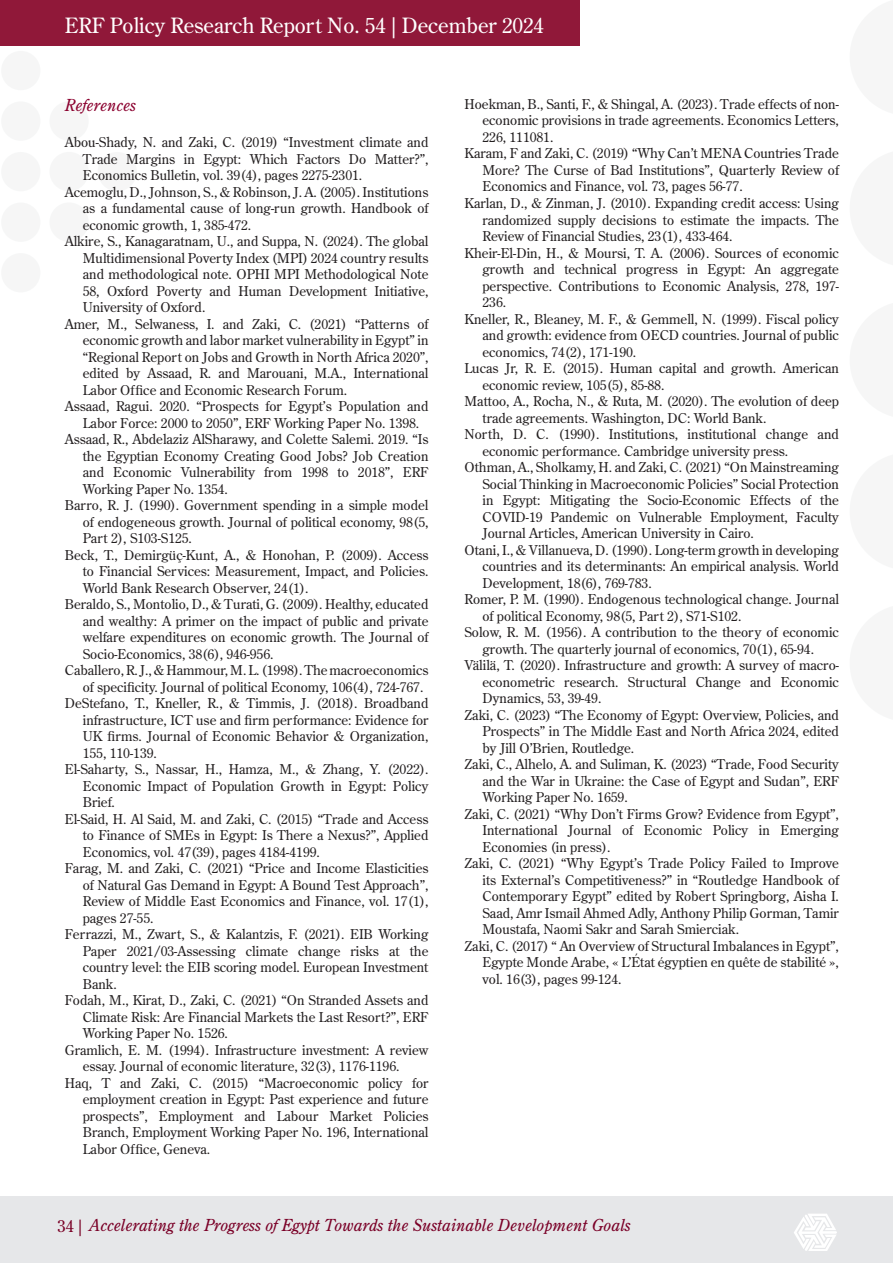
<style>
.page{position:relative;width:893px;height:1263px;background:#fff}
.page>*{position:absolute;margin:0;border:0;box-sizing:border-box;transform-origin:0 0}
.t1{font:21px "Century Old Style Std";color:#fff}
.t2{font:italic 16.5px "Century Old Style Std";color:#7a0027}
.PRR_3{font:italic 16.5px "Century Old Style Std";color:#8b012f}
.Paragraph_2020{font:13.5px/16.5px "Century Old Style Std";color:#231f20;text-align:justify}
.s1{font-style:normal;color:#790025}
</style>
<div class="page">
<div style="left:0;top:1196px;width:893px;height:67px;background:#e6e7e9"></div>
<div style="left:0;top:0;width:580px;height:45px;background:#901839"></div>
<svg style="left:794px;top:1214px;width:43px;height:37px"></svg>
<div style="left:1px;top:51px;width:39px;height:39px;background:#f6f6f6;border-radius:50%"></div>
<div style="left:1px;top:101px;width:39px;height:40px;background:#f6f6f6;border-radius:50%"></div>
<div style="left:1px;top:152px;width:39px;height:39px;background:#f6f6f6;border-radius:50%"></div>
<div style="left:1px;top:202px;width:39px;height:40px;background:#f6f6f6;border-radius:50%"></div>
<div style="left:49px;top:101px;width:40px;height:40px;background:#f6f6f6;border-radius:50%"></div>
<div style="left:49px;top:152px;width:40px;height:39px;background:#f6f6f6;border-radius:50%"></div>
<div style="left:49px;top:202px;width:40px;height:40px;background:#f6f6f6;border-radius:50%"></div>
<div style="left:98px;top:152px;width:39px;height:39px;background:#f6f6f6;border-radius:50%"></div>
<h1 class="t1" style="left:65px;top:12px;width:481px">ERF Policy Research Report No. 54 | December 2024</h1>
<p class="PRR_3" style="left:65px;top:95px;width:73px">References</p>
<p class="Paragraph_2020" style="left:83px;top:134px;width:347px;text-indent:-18px">Abou-Shady, N. and Zaki, C. (2019) “Investment climate and Trade Margins in Egypt: Which Factors Do Matter?”, Economics Bulletin, vol. 39(4), pages 2275-2301.</p>
<p class="Paragraph_2020" style="left:83px;top:183px;width:347px;text-indent:-18px">Acemoglu, D., Johnson, S., &amp; Robinson, J. A. (2005). Institutions as a fundamental cause of long-run growth. Handbook of economic growth, 1, 385-472.</p>
<p class="Paragraph_2020" style="left:83px;top:233px;width:347px;text-indent:-18px">Alkire, S., Kanagaratnam, U., and Suppa, N. (2024). The global Multidimensional Poverty Index (MPI) 2024 country results and methodological note. OPHI MPI Methodological Note 58, Oxford Poverty and Human Development Initiative, University of Oxford.</p>
<p class="Paragraph_2020" style="left:83px;top:315px;width:347px;text-indent:-18px">Amer, M., Selwaness, I. and Zaki, C. (2021) “Patterns of economic growth and labor market vulnerability in Egypt” in “Regional Report on Jobs and Growth in North Africa 2020”, edited by Assaad, R. and Marouani, M.A., International Labor Office and Economic Research Forum.</p>
<p class="Paragraph_2020" style="left:83px;top:398px;width:347px;text-indent:-18px">Assaad, Ragui. 2020. “Prospects for Egypt’s Population and<br>Labor Force: 2000 to 2050”, ERF Working Paper No. 1398.</p>
<p class="Paragraph_2020" style="left:83px;top:431px;width:347px;text-indent:-18px">Assaad, R., Abdelaziz AlSharawy, and Colette Salemi. 2019. “Is the Egyptian Economy Creating Good Jobs? Job Creation and Economic Vulnerability from 1998 to 2018”, ERF Working Paper No. 1354.</p>
<p class="Paragraph_2020" style="left:83px;top:497px;width:347px;text-indent:-18px">Barro, R. J. (1990). Government spending in a simple model of endogeneous growth. Journal of political economy, 98(5, Part 2), S103-S125.</p>
<p class="Paragraph_2020" style="left:83px;top:546px;width:347px;text-indent:-18px">Beck, T., Demirgüç-Kunt, A., &amp; Honohan, P. (2009). Access to Financial Services: Measurement, Impact, and Policies.<br>World Bank Research Observer, 24(1).</p>
<p class="Paragraph_2020" style="left:83px;top:596px;width:347px;text-indent:-18px">Beraldo, S., Montolio, D., &amp; Turati, G. (2009). Healthy, educated and wealthy: A primer on the impact of public and private welfare expenditures on economic growth. The Journal of Socio-Economics, 38(6), 946-956.</p>
<p class="Paragraph_2020" style="left:83px;top:662px;width:347px;text-indent:-18px">Caballero, R. J., &amp; Hammour, M. L. (1998). The macroeconomics of specificity. Journal of political Economy, 106(4), 724-767.</p>
<p class="Paragraph_2020" style="left:83px;top:695px;width:347px;text-indent:-18px">DeStefano, T., Kneller, R., &amp; Timmis, J. (2018). Broadband infrastructure, ICT use and firm performance: Evidence for UK firms. Journal of Economic Behavior &amp; Organization, 155, 110-139.</p>
<p class="Paragraph_2020" style="left:83px;top:761px;width:347px;text-indent:-18px">El-Saharty, S., Nassar, H., Hamza, M., &amp; Zhang, Y. (2022).<br>Economic Impact of Population Growth in Egypt: Policy Brief.</p>
<p class="Paragraph_2020" style="left:83px;top:810px;width:347px;text-indent:-18px">El-Said, H. Al Said, M. and Zaki, C. (2015) “Trade and Access to Finance of SMEs in Egypt: Is There a Nexus?”, Applied Economics, vol. 47(39), pages 4184-4199.</p>
<p class="Paragraph_2020" style="left:83px;top:860px;width:347px;text-indent:-18px">Farag, M. and Zaki, C. (2021) “Price and Income Elasticities of Natural Gas Demand in Egypt: A Bound Test Approach”, Review of Middle East Economics and Finance, vol. 17(1), pages 27-55.</p>
<p class="Paragraph_2020" style="left:83px;top:926px;width:347px;text-indent:-18px">Ferrazzi, M., Zwart, S., &amp; Kalantzis, F. (2021). EIB Working Paper 2021/03-Assessing climate change risks at the country level: the EIB scoring model. European Investment Bank.</p>
<p class="Paragraph_2020" style="left:83px;top:992px;width:347px;text-indent:-18px">Fodah, M., Kirat, D., Zaki, C. (2021) “On Stranded Assets and Climate Risk: Are Financial Markets the Last Resort?”, ERF Working Paper No. 1526.</p>
<p class="Paragraph_2020" style="left:83px;top:1041px;width:347px;text-indent:-18px">Gramlich, E. M. (1994). Infrastructure investment: A review essay. Journal of economic literature, 32(3), 1176-1196.</p>
<p class="Paragraph_2020" style="left:83px;top:1074px;width:347px;text-indent:-18px">Haq, T and Zaki, C. (2015) “Macroeconomic policy for employment creation in Egypt: Past experience and future prospects”, Employment and Labour Market Policies Branch, Employment Working Paper No. 196, International Labor Office, Geneva.</p>
<p class="Paragraph_2020" style="left:482px;top:96px;width:358px;text-indent:-18px">Hoekman, B., Santi, F., &amp; Shingal, A. (2023). Trade effects of non&shy;economic provisions in trade agreements. Economics Letters, 226, 111081.</p>
<p class="Paragraph_2020" style="left:482px;top:145px;width:358px;text-indent:-18px">Karam, F and Zaki, C. (2019) “Why Can’t MENA Countries Trade More? The Curse of Bad Institutions”, Quarterly Review of Economics and Finance, vol. 73, pages 56-77.</p>
<p class="Paragraph_2020" style="left:482px;top:195px;width:358px;text-indent:-18px">Karlan, D., &amp; Zinman, J. (2010). Expanding credit access: Using randomized supply decisions to estimate the impacts. The Review of Financial Studies, 23(1), 433-464.</p>
<p class="Paragraph_2020" style="left:482px;top:244px;width:358px;text-indent:-18px">Kheir-El-Din, H., &amp; Moursi, T. A. (2006). Sources of economic growth and technical progress in Egypt: An aggregate perspective. Contributions to Economic Analysis, 278, 197- 236.</p>
<p class="Paragraph_2020" style="left:482px;top:310px;width:358px;text-indent:-18px">Kneller, R., Bleaney, M. F., &amp; Gemmell, N. (1999). Fiscal policy and growth: evidence from OECD countries. Journal of public economics, 74(2), 171-190.</p>
<p class="Paragraph_2020" style="left:482px;top:360px;width:358px;text-indent:-18px">Lucas Jr, R. E. (2015). Human capital and growth. American economic review, 105(5), 85-88.</p>
<p class="Paragraph_2020" style="left:482px;top:393px;width:358px;text-indent:-18px">Mattoo, A., Rocha, N., &amp; Ruta, M. (2020). The evolution of deep trade agreements. Washington, DC: World Bank.</p>
<p class="Paragraph_2020" style="left:482px;top:426px;width:358px;text-indent:-18px">North, D. C. (1990). Institutions, institutional change and economic performance. Cambridge university press.</p>
<p class="Paragraph_2020" style="left:482px;top:459px;width:358px;text-indent:-18px">Othman, A., Sholkamy, H. and Zaki, C. (2021) “On Mainstreaming Social Thinking in Macroeconomic Policies” Social Protection in Egypt: Mitigating the Socio-Economic Effects of the COVID-19 Pandemic on Vulnerable Employment, Faculty Journal Articles, American University in Cairo.</p>
<p class="Paragraph_2020" style="left:482px;top:541px;width:358px;text-indent:-18px">Otani, I., &amp; Villanueva, D. (1990). Long-term growth in developing countries and its determinants: An empirical analysis. World Development, 18(6), 769-783.</p>
<p class="Paragraph_2020" style="left:482px;top:591px;width:358px;text-indent:-18px">Romer, P. M. (1990). Endogenous technological change. Journal of political Economy, 98(5, Part 2), S71-S102.</p>
<p class="Paragraph_2020" style="left:464px;top:624px;width:376px;text-align:center">Solow, R. M. (1956). A contribution to the theory of economic growth. The quarterly journal of economics, 70(1), 65-94.</p>
<p class="Paragraph_2020" style="left:482px;top:657px;width:358px;text-indent:-18px">Välilä, T. (2020). Infrastructure and growth: A survey of macro&shy;econometric research. Structural Change and Economic Dynamics, 53, 39-49.</p>
<p class="Paragraph_2020" style="left:482px;top:706px;width:358px;text-indent:-18px">Zaki, C. (2023) “The Economy of Egypt: Overview, Policies, and Prospects” in The Middle East and North Africa 2024, edited by Jill O’Brien, Routledge.</p>
<p class="Paragraph_2020" style="left:482px;top:756px;width:358px;text-indent:-18px">Zaki, C., Alhelo, A. and Suliman, K. (2023) “Trade, Food Security and the War in Ukraine: the Case of Egypt and Sudan”, ERF Working Paper No. 1659.</p>
<p class="Paragraph_2020" style="left:482px;top:805px;width:358px;text-indent:-18px">Zaki, C. (2021) “Why Don’t Firms Grow? Evidence from Egypt”, International Journal of Economic Policy in Emerging Economies (in press).</p>
<p class="Paragraph_2020" style="left:482px;top:855px;width:358px;text-indent:-18px">Zaki, C. (2021) “Why Egypt’s Trade Policy Failed to Improve its External’s Competitiveness?” in “Routledge Handbook of Contemporary Egypt” edited by Robert Springborg, Aisha I.<br>Saad, Amr Ismail Ahmed Adly, Anthony Philip Gorman, Tamir Moustafa, Naomi Sakr and Sarah Smierciak.</p>
<p class="Paragraph_2020" style="left:482px;top:937px;width:358px;text-indent:-18px">Zaki, C. (2017) “ An Overview of Structural Imbalances in Egypt”, Egypte Monde Arabe, « L’État égyptien en quête de stabilité », vol. 16(3), pages 99-124.</p>
<p class="t2" style="left:57px;top:1214px;width:575px"><span class="s1">34 |</span> Accelerating the Progress of Egypt Towards the Sustainable Development Goals</p>
</div>
